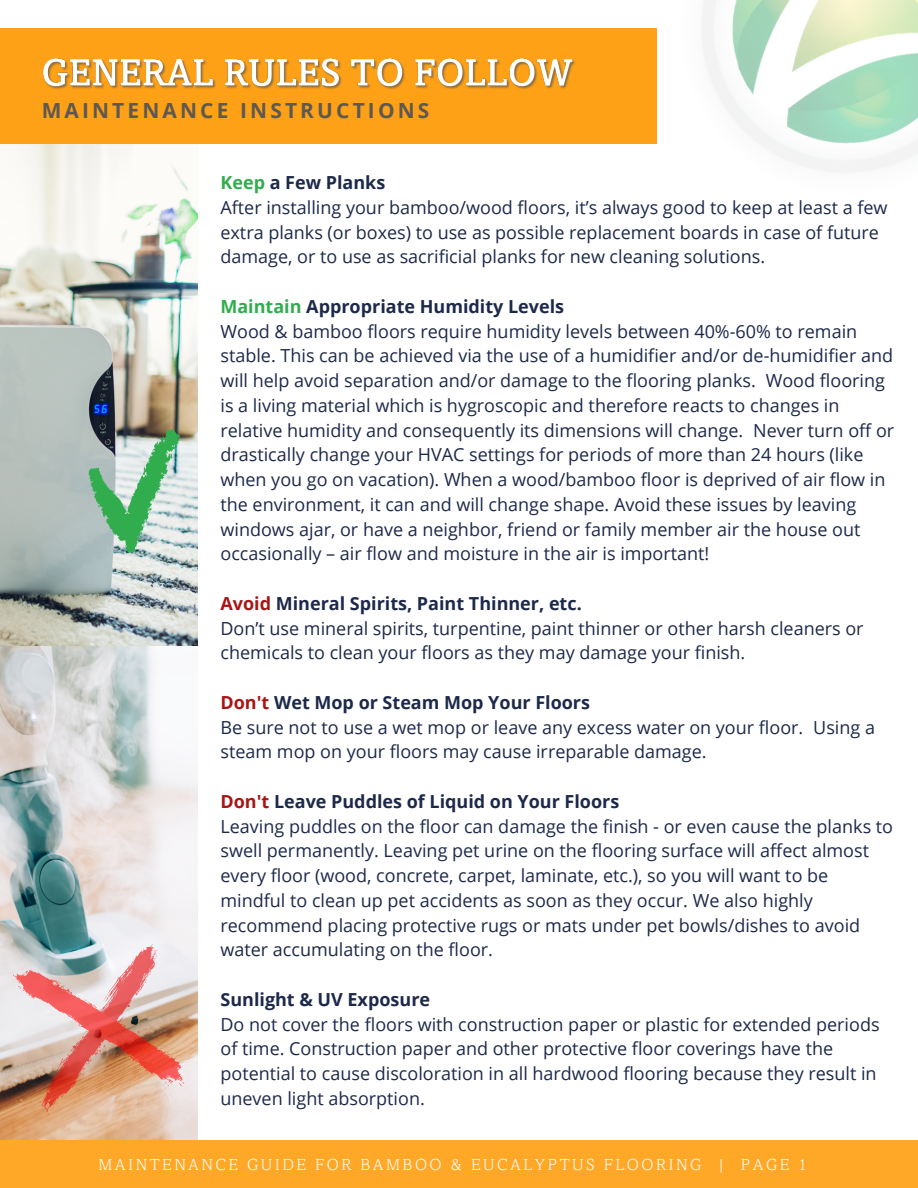
<style>
.page{position:relative;width:918px;height:1188px;background:#fff}
.page>*{position:absolute;margin:0;border:0;box-sizing:border-box;transform-origin:0 0}
.t1{font:700 21px "Open Sans";letter-spacing:.15em;color:#545454}
.t2{font:18px/24.8px "Open Sans";color:#1d294a}
.t3{font:700 18px "Open Sans";color:#1d294a}
.t4{font:300 16.5px "Livingston";letter-spacing:.15em;color:#fff}
.s1{color:#31ad4e}
.s2{color:#a81515}
</style>
<div class="page">
<img style="left:0;top:144px;width:198px;height:996px">
<div style="left:0;top:1140px;width:918px;height:48px;background:#ffa827"></div>
<div style="left:0;top:28px;width:657px;height:116px;background:#ffa116"></div>
<img style="left:702px;top:0;width:216px;height:173px">
<img style="left:43px;top:58px;width:532px;height:31px">
<img style="left:12px;top:943px;width:174px;height:174px">
<img style="left:84px;top:428px;width:107px;height:129px">
<p class="t1" style="left:42px;top:96px;width:389px">MAINTENANCE INSTRUCTIONS</p>
<p class="t3" style="left:220px;top:170px;width:166px"><span class="s1">Keep</span> a Few Planks</p>
<p class="t2" style="left:220px;top:194px;width:669px">After installing your bamboo/wood floors, it’s always good to keep at least a few extra planks (or boxes) to use as possible replacement boards in case of future damage, or to use as sacrificial planks for new cleaning solutions.</p>
<p class="t3" style="left:220px;top:294px;width:345px"><span class="s1">Maintain</span> Appropriate Humidity Levels</p>
<p class="t2" style="left:220px;top:318px;width:675px">Wood &amp; bamboo floors require humidity levels between 40%-60% to remain stable. This can be achieved via the use of a humidifier and/or de-humidifier and will help avoid separation and/or damage to the flooring planks. Wood flooring is a living material which is hygroscopic and therefore reacts to changes in relative humidity and consequently its dimensions will change. Never turn off or drastically change your HVAC settings for periods of more than 24 hours (like when you go on vacation). When a wood/bamboo floor is deprived of air flow in the environment, it can and will change shape. Avoid these issues by leaving windows ajar, or have a neighbor, friend or family member air the house out occasionally – air flow and moisture in the air is important!</p>
<p class="t3" style="left:220px;top:591px;width:363px"><span class="s2">Avoid</span> Mineral Spirits, Paint Thinner, etc.</p>
<p class="t2" style="left:220px;top:615px;width:645px">Don’t use mineral spirits, turpentine, paint thinner or other harsh cleaners or chemicals to clean your floors as they may damage your finish.</p>
<p class="t3" style="left:220px;top:690px;width:371px"><span class="s2">Don't</span> Wet Mop or Steam Mop Your Floors</p>
<p class="t2" style="left:220px;top:714px;width:656px">Be sure not to use a wet mop or leave any excess water on your floor. Using a steam mop on your floors may cause irreparable damage.</p>
<p class="t3" style="left:220px;top:789px;width:400px"><span class="s2">Don't</span> Leave Puddles of Liquid on Your Floors</p>
<p class="t2" style="left:220px;top:813px;width:674px">Leaving puddles on the floor can damage the finish - or even cause the planks to swell permanently. Leaving pet urine on the flooring surface will affect almost every floor (wood, concrete, carpet, laminate, etc.), so you will want to be mindful to clean up pet accidents as soon as they occur. We also highly recommend placing protective rugs or mats under pet bowls/dishes to avoid water accumulating on the floor.</p>
<p class="t3" style="left:220px;top:987px;width:211px">Sunlight &amp; UV Exposure</p>
<p class="t2" style="left:220px;top:1011px;width:661px">Do not cover the floors with construction paper or plastic for extended periods of time. Construction paper and other protective floor coverings have the potential to cause discoloration in all hardwood flooring because they result in uneven light absorption.</p>
<p class="t4" style="left:98px;top:1157px;width:710px">MAINTENANCE GUIDE FOR BAMBOO &amp; EUCALYPTUS FLOORING | PAGE 1</p>
</div>
